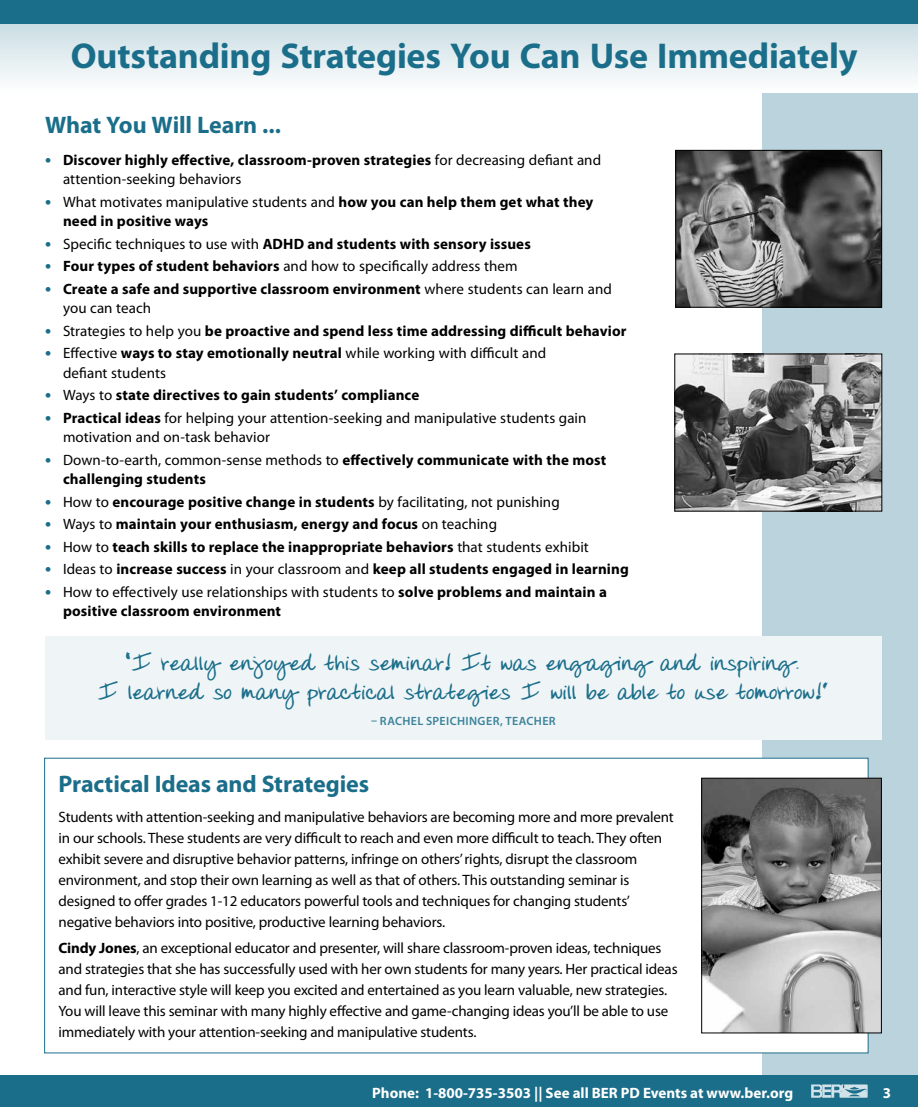
<style>
.page{position:relative;width:918px;height:1107px;background:#fff}
.page>*{position:absolute;margin:0;border:0;box-sizing:border-box;transform-origin:0 0}
.t1{font:700 36px "Myriad Pro";letter-spacing:-.005em;color:#1b6e8a}
.t2{font:700 24px/28.8px "Donnys Hand";letter-spacing:.005em;color:#1b6e8a;text-align:center}
.t3{font:700 24px "Myriad Pro";letter-spacing:-.005em;color:#1b6e8a}
.t4{font:15px/21px "Myriad Pro";letter-spacing:-.01em;color:#000}
.t5{font:700 15px/19.5px "Myriad Pro";letter-spacing:.01em;color:#000}
.t6{font:700 15px "Myriad Pro";color:#fff}
.t7{font:600 12px "Myriad Pro";letter-spacing:.035em;color:#3b829a}
.s1{font-size:18px;color:#1b6e8a}
.s2{font-weight:400}
.s3{font-weight:700;font-size:18px;color:#1b6e8a}
.s4{font-weight:700}
</style>
<div class="page">
<div style="left:763px;top:0;width:155px;height:1107px;background:#bbd3dc"></div>
<div style="left:0;top:1076px;width:918px;height:31px;background:#1b6e8a"></div>
<svg style="left:811px;top:1084px;width:57px;height:14px"></svg>
<svg style="left:0;top:24px;width:918px;height:68px"></svg>
<div style="left:0;top:0;width:918px;height:24px;background:#1b6e8a"></div>
<div style="left:45px;top:636px;width:837px;height:104px;background:#eff5f7"></div>
<div style="left:45px;top:758px;width:823px;height:295px;background:#fff"></div>
<img style="left:677px;top:152px;width:203px;height:154px">
<div style="left:675px;top:150px;width:207px;height:158px;border:1px solid #000"></div>
<img style="left:677px;top:356px;width:203px;height:153px">
<div style="left:675px;top:354px;width:207px;height:157px;border:1px solid #000"></div>
<img style="left:703px;top:780px;width:177px;height:251px">
<div style="left:701px;top:778px;width:181px;height:255px;border:1px solid #000"></div>
<h1 class="t1" style="left:71px;top:32px;width:788px">Outstanding Strategies You Can Use Immediately</h1>
<h2 class="t3" style="left:45px;top:110px;width:238px">What You Will Learn ...</h2>
<p class="t5" style="left:63px;top:150px;width:540px;text-indent:-18px"><span class="s1">•</span> Discover highly effective, classroom-proven strategies <span class="s2">for decreasing defiant and attention-seeking behaviors</span></p>
<p class="t5" style="left:63px;top:192px;width:532px;text-indent:-18px"><span class="s1">•</span> <span class="s2">What motivates manipulative students and</span> how you can help them get what they need in positive ways</p>
<p class="t5" style="left:45px;top:234px;width:487px"><span class="s1">•</span> <span class="s2">Specific techniques to use with</span> ADHD and students with sensory issues</p>
<p class="t4" style="left:45px;top:256px;width:474px"><span class="s3">•</span> <span class="s4">Four types of student behaviors</span> and how to specifically address them</p>
<p class="t5" style="left:63px;top:279px;width:550px;text-indent:-18px"><span class="s1">•</span> Create a safe and supportive classroom environment <span class="s2">where students can learn and you can teach</span></p>
<p class="t5" style="left:45px;top:321px;width:583px"><span class="s1">•</span> <span class="s2">Strategies to help you</span> be proactive and spend less time addressing difficult behavior</p>
<p class="t4" style="left:63px;top:343px;width:485px;line-height:19.5px;text-indent:-18px"><span class="s3">•</span> Effective <span class="s4">ways to stay emotionally neutral</span> while working with difficult and defiant students</p>
<p class="t5" style="left:45px;top:385px;width:376px"><span class="s1">•</span> <span class="s2">Ways to</span> state directives to gain students’ compliance</p>
<p class="t4" style="left:63px;top:408px;width:525px;line-height:19.5px;text-indent:-18px"><span class="s3">•</span> <span class="s4">Practical ideas</span> for helping your attention-seeking and manipulative students gain motivation and on-task behavior</p>
<p class="t5" style="left:63px;top:450px;width:545px;text-indent:-18px"><span class="s1">•</span> <span class="s2">Down-to-earth, common-sense methods to</span> effectively communicate with the most challenging students</p>
<p class="t5" style="left:45px;top:492px;width:516px"><span class="s1">•</span> <span class="s2">How to</span> encourage positive change in students <span class="s2">by facilitating, not punishing</span></p>
<p class="t5" style="left:45px;top:514px;width:454px"><span class="s1">•</span> <span class="s2">Ways to</span> maintain your enthusiasm, energy and focus <span class="s2">on teaching</span></p>
<p class="t5" style="left:45px;top:537px;width:545px"><span class="s1">•</span> <span class="s2">How to</span> teach skills to replace the inappropriate behaviors <span class="s2">that students exhibit</span></p>
<p class="t5" style="left:45px;top:559px;width:585px"><span class="s1">•</span> <span class="s2">Ideas to</span> increase success <span class="s2">in your classroom and</span> keep all students engaged in learning</p>
<p class="t5" style="left:63px;top:582px;width:545px;text-indent:-18px"><span class="s1">•</span> <span class="s2">How to effectively use relationships with students to</span> solve problems and maintain a positive classroom environment</p>
<h2 class="t2" style="left:97px;top:650px;width:733px">“I really enjoyed this seminar! It was engaging and inspiring.<br>I learned so many practical strategies I will be able to use tomorrow!”</h2>
<p class="t7" style="left:371px;top:713px;width:186px">– RACHEL SPEICHINGER, TEACHER</p>
<h2 class="t3" style="left:58px;top:769px;width:312px">Practical Ideas and Strategies</h2>
<p class="t4" style="left:58px;top:807px;width:617px">Students with attention-seeking and manipulative behaviors are becoming more and more prevalent in our schools. These students are very difficult to reach and even more difficult to teach. They often exhibit severe and disruptive behavior patterns, infringe on others’ rights, disrupt the classroom environment, and stop their own learning as well as that of others. This outstanding seminar is designed to offer grades 1-12 educators powerful tools and techniques for changing students’ negative behaviors into positive, productive learning behaviors.</p>
<p class="t4" style="left:58px;top:937px;width:621px"><span class="s4">Cindy Jones</span>, an exceptional educator and presenter, will share classroom-proven ideas, techniques and strategies that she has successfully used with her own students for many years. Her practical ideas and fun, interactive style will keep you excited and entertained as you learn valuable, new strategies.<br>You will leave this seminar with many highly effective and game-changing ideas you’ll be able to use immediately with your attention-seeking and manipulative students.</p>
<p class="t6" style="left:372px;top:1083px;width:422px">Phone: 1-800-735-3503 || See all BER PD Events at www.ber.org</p>
<p class="t6" style="left:883px;top:1083px;width:10px">3</p>
</div>
